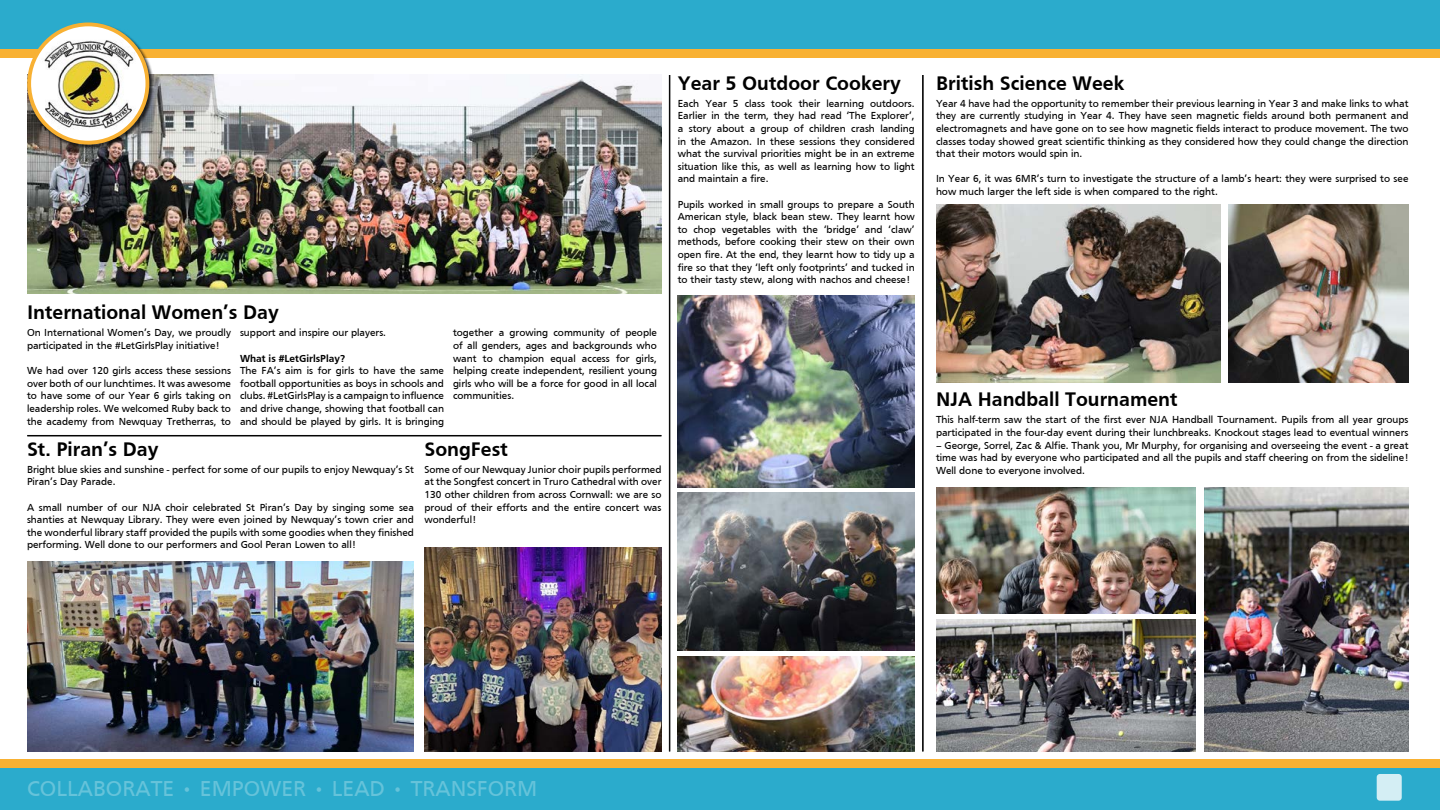
<style>
.page{position:relative;width:1440px;height:810px;background:#fff}
.page>*{position:absolute;margin:0;border:0;box-sizing:border-box;transform-origin:0 0}
.t1{font:22.27px "Frutiger";color:#66c3da}
.t2{font:700 20.25px "Frutiger";color:#000}
.t3{font:10.5px/12.6px "Frutiger";color:#000;text-align:justify}
.t4{font:700 10.5px "Frutiger";color:#000}
</style>
<div class="page">
<img style="left:27px;top:75px;width:635px;height:219px">
<div style="left:0;top:767px;width:1440px;height:43px;background:#2babcc"></div>
<div style="left:0;top:0;width:1440px;height:50px;background:#2babcc"></div>
<div style="left:0;top:759px;width:1440px;height:8px;background:#f8b133"></div>
<div style="left:0;top:50px;width:1440px;height:8px;background:#f8b133"></div>
<div style="left:1377px;top:774px;width:25px;height:27px;background:#d4eef4;border-radius:3px"></div>
<div style="left:27px;top:22px;width:127px;height:128px;background:#000;opacity:.75"></div>
<svg style="left:29px;top:24px;width:118px;height:119px"></svg>
<img style="left:29px;top:34px;width:118px;height:98px">
<div style="left:27px;top:22px;width:122px;height:123px;border:4px solid #f8b133;border-radius:50%"></div>
<hr style="left:27px;top:435px;width:634px;height:1px;background:#000">
<hr style="left:27px;top:436px;width:634px;height:1px;background:#000">
<img style="left:27px;top:561px;width:387px;height:191px">
<img style="left:425px;top:548px;width:237px;height:204px">
<hr style="left:670px;top:75px;width:1px;height:677px;background:#000">
<hr style="left:669px;top:75px;width:1px;height:677px;background:#000">
<hr style="left:923px;top:75px;width:1px;height:677px;background:#000">
<img style="left:678px;top:295px;width:237px;height:193px">
<img style="left:678px;top:493px;width:237px;height:158px">
<img style="left:678px;top:656px;width:237px;height:96px">
<img style="left:936px;top:204px;width:284px;height:178px">
<img style="left:1229px;top:204px;width:179px;height:178px">
<img style="left:936px;top:487px;width:260px;height:127px">
<img style="left:936px;top:620px;width:260px;height:132px">
<img style="left:1204px;top:488px;width:205px;height:264px">
<h2 class="t2" style="left:27px;top:301px;width:253px">International Women’s Day</h2>
<p class="t3" style="left:27px;top:326px;width:205px">On International Women’s Day, we proudly participated in the #LetGirlsPlay initiative!</p>
<p class="t3" style="left:27px;top:364px;width:206px">We had over 120 girls access these sessions over both of our lunchtimes. It was awesome to have some of our Year 6 girls taking on leadership roles. We welcomed Ruby back to the academy from Newquay Tretherras, to</p>
<p class="t3" style="left:240px;top:326px;width:148px">support and inspire our players.</p>
<p class="t4" style="left:240px;top:352px;width:107px">What is #LetGirlsPlay?</p>
<p class="t3" style="left:240px;top:364px;width:206px">The FA’s aim is for girls to have the same football opportunities as boys in schools and clubs. #LetGirlsPlay is a campaign to influence and drive change, showing that football can and should be played by girls. It is bringing</p>
<p class="t3" style="left:453px;top:326px;width:206px">together a growing community of people of all genders, ages and backgrounds who want to champion equal access for girls, helping create independent, resilient young girls who will be a force for good in all local communities.</p>
<h2 class="t2" style="left:27px;top:437px;width:133px">St. Piran’s Day</h2>
<h2 class="t2" style="left:425px;top:437px;width:85px">SongFest</h2>
<p class="t3" style="left:27px;top:463px;width:389px">Bright blue skies and sunshine - perfect for some of our pupils to enjoy Newquay’s St<br>Piran’s Day Parade.</p>
<p class="t3" style="left:27px;top:501px;width:389px">A small number of our NJA choir celebrated St Piran’s Day by singing some sea shanties at Newquay Library. They were even joined by Newquay’s town crier and the wonderful library staff provided the pupils with some goodies when they finished performing. Well done to our performers and Gool Peran Lowen to all!</p>
<p class="t3" style="left:425px;top:463px;width:239px">Some of our Newquay Junior choir pupils performed at the Songfest concert in Truro Cathedral with over 130 other children from across Cornwall: we are so proud of their efforts and the entire concert was wonderful!</p>
<h2 class="t2" style="left:678px;top:71px;width:225px">Year 5 Outdoor Cookery</h2>
<h2 class="t2" style="left:936px;top:71px;width:190px">British Science Week</h2>
<p class="t3" style="left:678px;top:97px;width:239px">Each Year 5 class took their learning outdoors.<br>Earlier in the term, they had read ‘The Explorer’, a story about a group of children crash landing in the Amazon. In these sessions they considered what the survival priorities might be in an extreme situation like this, as well as learning how to light and maintain a fire.</p>
<p class="t3" style="left:678px;top:198px;width:239px">Pupils worked in small groups to prepare a South American style, black bean stew. They learnt how to chop vegetables with the ‘bridge’ and ‘claw’ methods, before cooking their stew on their own open fire. At the end, they learnt how to tidy up a fire so that they ‘left only footprints’ and tucked in to their tasty stew, along with nachos and cheese!</p>
<p class="t3" style="left:936px;top:97px;width:474px">Year 4 have had the opportunity to remember their previous learning in Year 3 and make links to what they are currently studying in Year 4. They have seen magnetic fields around both permanent and electromagnets and have gone on to see how magnetic fields interact to produce movement. The two classes today showed great scientific thinking as they considered how they could change the direction that their motors would spin in.</p>
<p class="t3" style="left:936px;top:173px;width:474px">In Year 6, it was 6MR’s turn to investigate the structure of a lamb’s heart: they were surprised to see how much larger the left side is when compared to the right.</p>
<h2 class="t2" style="left:936px;top:388px;width:243px">NJA Handball Tournament</h2>
<p class="t3" style="left:936px;top:414px;width:474px">This half-term saw the start of the first ever NJA Handball Tournament. Pupils from all year groups participated in the four-day event during their lunchbreaks. Knockout stages lead to eventual winners</p>
<p class="t3" style="left:936px;top:439px;width:474px">– George, Sorrel, Zac &amp; Alfie. Thank you, Mr Murphy, for organising and overseeing the event - a great time was had by everyone who participated and all the pupils and staff cheering on from the sideline!<br>Well done to everyone involved.</p>
<h1 class="t1" style="left:27px;top:776px;width:512px">COLLABORATE • EMPOWER • LEAD • TRANSFORM</h1>
</div>
